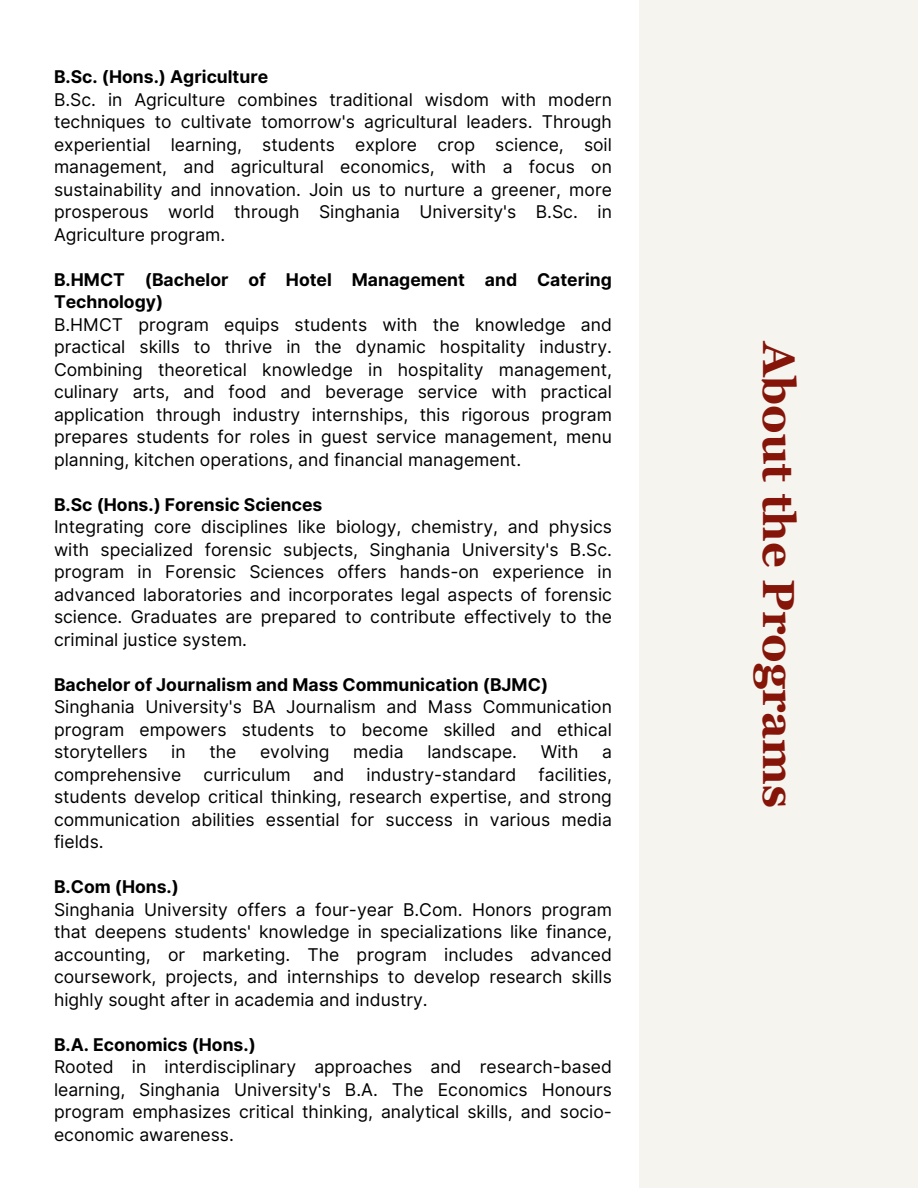
<style>
.page{position:relative;width:918px;height:1188px;background:#fff}
.page>*{position:absolute;margin:0;border:0;box-sizing:border-box;transform-origin:0 0}
.t1{font:700 45px "Georgia Pro";color:#851509}
.t2{font:17.55px/22.5px "Inter";color:#000001;text-align:justify}
.t3{font:700 17.55px/22.5px "Inter";color:#000001}
</style>
<div class="page">
<div style="left:640px;top:0;width:278px;height:1188px;background:#f5f4ef"></div>
<p class="t3" style="left:54px;top:66px;width:216px">B.Sc. (Hons.) Agriculture</p>
<p class="t2" style="left:54px;top:88px;width:559px">B.Sc. in Agriculture combines traditional wisdom with modern techniques to cultivate tomorrow's agricultural leaders. Through experiential learning, students explore crop science, soil management, and agricultural economics, with a focus on sustainability and innovation. Join us to nurture a greener, more prosperous world through Singhania University's B.Sc. in Agriculture program.</p>
<p class="t3" style="left:54px;top:268px;width:559px">B.HMCT (Bachelor of Hotel Management and Catering<br>Technology)</p>
<p class="t2" style="left:54px;top:313px;width:559px">B.HMCT program equips students with the knowledge and practical skills to thrive in the dynamic hospitality industry.<br>Combining theoretical knowledge in hospitality management, culinary arts, and food and beverage service with practical application through industry internships, this rigorous program prepares students for roles in guest service management, menu planning, kitchen operations, and financial management.</p>
<p class="t3" style="left:54px;top:493px;width:270px">B.Sc (Hons.) Forensic Sciences</p>
<p class="t2" style="left:54px;top:516px;width:559px">Integrating core disciplines like biology, chemistry, and physics with specialized forensic subjects, Singhania University's B.Sc. program in Forensic Sciences offers hands-on experience in advanced laboratories and incorporates legal aspects of forensic science. Graduates are prepared to contribute effectively to the criminal justice system.</p>
<p class="t3" style="left:54px;top:673px;width:496px">Bachelor of Journalism and Mass Communication (BJMC)</p>
<p class="t2" style="left:54px;top:696px;width:559px">Singhania University's BA Journalism and Mass Communication program empowers students to become skilled and ethical storytellers</p>
<p class="t2" style="left:171px;top:741px;width:16px">in</p>
<p class="t2" style="left:209px;top:741px;width:28px">the</p>
<p class="t2" style="left:260px;top:741px;width:71px">evolving</p>
<p class="t2" style="left:353px;top:741px;width:52px">media</p>
<p class="t2" style="left:427px;top:741px;width:91px">landscape.</p>
<p class="t2" style="left:541px;top:741px;width:39px">With</p>
<p class="t2" style="left:602px;top:741px;width:11px">a</p>
<p class="t2" style="left:54px;top:763px;width:129px">comprehensive</p>
<p class="t2" style="left:204px;top:763px;width:89px">curriculum</p>
<p class="t2" style="left:313px;top:763px;width:33px">and</p>
<p class="t2" style="left:367px;top:763px;width:151px">industry-standard</p>
<p class="t2" style="left:54px;top:763px;width:559px;text-indent:485px">facilities, students develop critical thinking, research expertise, and strong communication abilities essential for success in various media fields.</p>
<p class="t3" style="left:54px;top:876px;width:127px">B.Com (Hons.)</p>
<p class="t2" style="left:54px;top:898px;width:559px">Singhania University offers a four-year B.Com. Honors program that deepens students' knowledge in specializations like finance, accounting, or marketing. The program includes advanced coursework, projects, and internships to develop research skills highly sought after in academia and industry.</p>
<p class="t3" style="left:54px;top:1033px;width:203px">B.A. Economics (Hons.)</p>
<p class="t2" style="left:54px;top:1056px;width:559px">Rooted in interdisciplinary approaches and research-based learning, Singhania University's B.A. The Economics Honours program emphasizes critical thinking, analytical skills, and socio&shy;economic awareness.</p>
<h1 class="t1" style="left:804px;top:342px;width:467px;rotate:90deg">About the Programs</h1>
</div>
